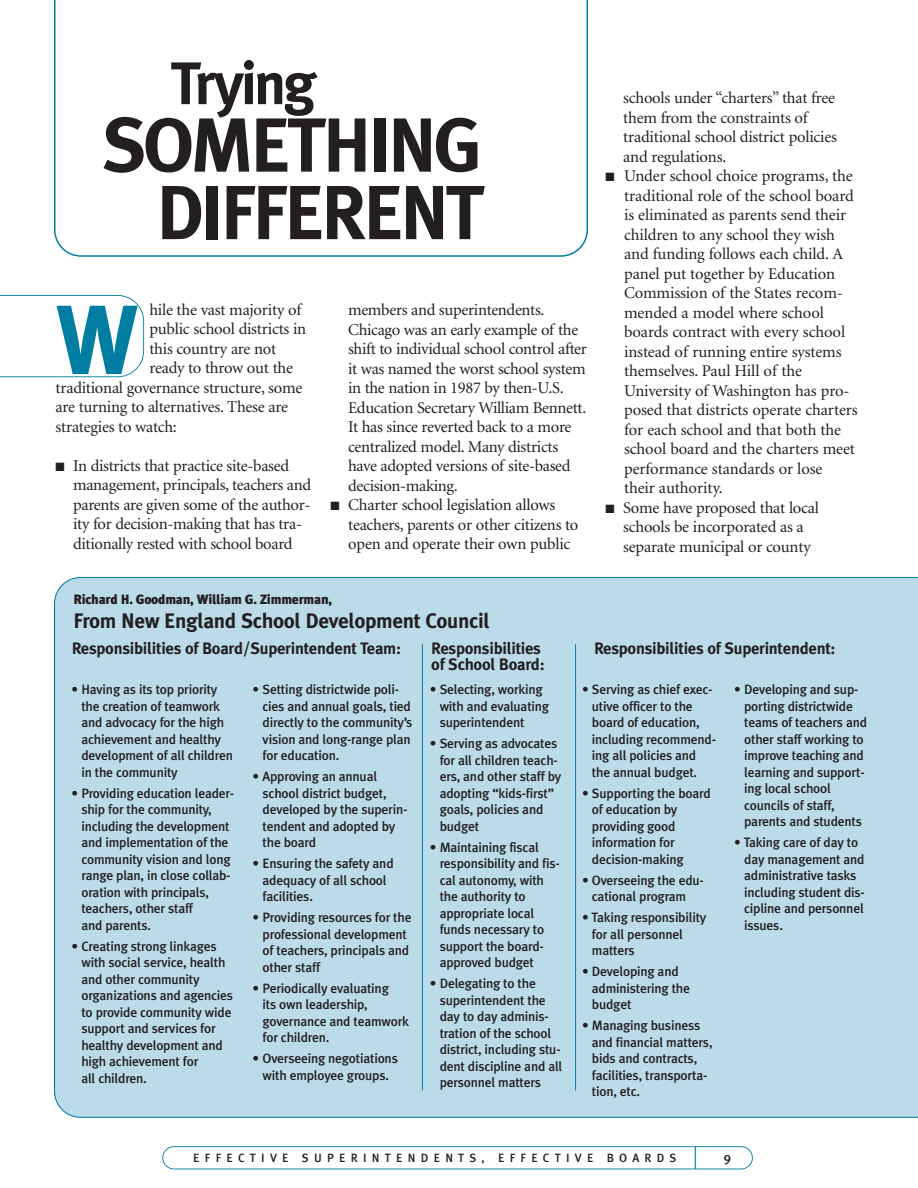
<style>
.page{position:relative;width:918px;height:1188px;background:#fff}
.page>*{position:absolute;margin:0;border:0;box-sizing:border-box;transform-origin:0 0}
.t1{font:700 97.5px "Meta Plus";color:#007ea2}
.t2{font:700 76.5px/67.5px "Meta Plus";letter-spacing:-.055em;color:#231f20;text-align:right}
.t3{font:700 60px "Meta Plus";letter-spacing:-.055em;color:#231f20}
.t4{font:700 21px "Meta Plus";letter-spacing:-.015em;color:#231f20}
.t5{font:16.5px/19.5px "Minion";letter-spacing:-.015em;color:#231f20}
.t6{font:700 16.5px/16.5px "Meta Plus";letter-spacing:-.015em;color:#231f20}
.t7{font:500 13.5px/16.5px "Meta Plus";letter-spacing:-.015em;color:#231f20}
.t8{font:900 13.5px "Meta Plus";letter-spacing:-.015em;color:#231f20}
.t9{font:500 12px "Meta Plus";letter-spacing:.435em;color:#231f20}
</style>
<div class="page">
<div style="left:54px;top:577px;width:864px;height:541px;background:#bbdbe9"></div>
<svg style="left:162px;top:1146px;width:591px;height:23px"></svg>
<hr style="left:422px;top:644px;width:1px;height:446px;background:#007ea2">
<hr style="left:575px;top:644px;width:1px;height:446px;background:#007ea2">
<svg style="left:54px;top:0;width:534px;height:257px"></svg>
<svg style="left:0;top:295px;width:144px;height:82px"></svg>
<h3 class="t3" style="left:170px;top:63px;width:147px">Trying</h3>
<h2 class="t2" style="left:102px;top:120px;width:384px">SOMETHING<br>DIFFERENT</h2>
<h1 class="t1" style="left:56px;top:307px;width:85px">W</h1>
<p class="t5" style="left:149px;top:301px;width:153px">hile the vast majority of</p>
<p class="t5" style="left:149px;top:321px;width:158px">public school districts in</p>
<p class="t5" style="left:149px;top:340px;width:128px">this country are not</p>
<p class="t5" style="left:149px;top:360px;width:145px">ready to throw out the</p>
<p class="t5" style="left:55px;top:379px;width:248px">traditional governance structure, some</p>
<p class="t5" style="left:55px;top:399px;width:234px">are turning to alternatives. These are</p>
<p class="t5" style="left:55px;top:418px;width:123px">strategies to watch:</p>
<p class="t5" style="left:73px;top:457px;width:240px;text-indent:-18px">■ In districts that practice site-based management, principals, teachers and parents are given some of the author&shy;ity for decision-making that has tra&shy;ditionally rested with school board</p>
<p class="t5" style="left:348px;top:302px;width:240px">members and superintendents.<br>Chicago was an early example of the shift to individual school control after it was named the worst school system in the nation in 1987 by then-U.S.<br>Education Secretary William Bennett.<br>It has since reverted back to a more centralized model. Many districts have adopted versions of site-based decision-making.</p>
<p class="t5" style="left:348px;top:497px;width:232px;text-indent:-18px">■ Charter school legislation allows teachers, parents or other citizens to open and operate their own public</p>
<p class="t8" style="left:74px;top:595px;width:260px">Richard H. Goodman, William G. Zimmerman,</p>
<h3 class="t4" style="left:74px;top:614px;width:418px">From New England School Development Council</h3>
<p class="t5" style="left:623px;top:90px;width:215px">schools under “charters” that free them from the constraints of traditional school district policies and regulations.</p>
<p class="t5" style="left:624px;top:168px;width:235px;text-indent:-19px">■ Under school choice programs, the traditional role of the school board is eliminated as parents send their children to any school they wish and funding follows each child. A panel put together by Education<br>Commission of the States recom&shy;mended a model where school boards contract with every school instead of running entire systems themselves. Paul Hill of the<br>University of Washington has pro&shy;posed that districts operate charters for each school and that both the school board and the charters meet performance standards or lose<br>their authority.</p>
<p class="t5" style="left:606px;top:499px;width:215px;text-align:center">■ Some have proposed that local schools be incorporated as a separate municipal or county</p>
<p class="t6" style="left:72px;top:641px;width:331px">Responsibilities of Board/Superintendent Team:</p>
<p class="t6" style="left:594px;top:641px;width:243px">Responsibilities of Superintendent:</p>
<p class="t6" style="left:431px;top:641px;width:115px">Responsibilities of School Board:</p>
<p class="t7" style="left:81px;top:683px;width:153px;text-indent:-10px">• Having as its top priority the creation of teamwork and advocacy for the high achievement and healthy development of all children in the community</p>
<p class="t7" style="left:81px;top:786px;width:154px;text-indent:-10px">• Providing education leader&shy;ship for the community, including the development and implementation of the community vision and long range plan, in close collab&shy;oration with principals, teachers, other staff<br>and parents.</p>
<p class="t7" style="left:81px;top:939px;width:153px;text-indent:-10px">• Creating strong linkages with social service, health and other community organizations and agencies to provide community wide support and services for healthy development and high achievement for<br>all children.</p>
<p class="t7" style="left:263px;top:683px;width:151px;text-indent:-10px">• Setting districtwide poli&shy;cies and annual goals, tied directly to the community’s vision and long-range plan for education.</p>
<p class="t7" style="left:263px;top:770px;width:146px;text-indent:-10px">• Approving an annual school district budget, developed by the superin&shy;tendent and adopted by the board</p>
<p class="t7" style="left:263px;top:857px;width:133px;text-indent:-10px">• Ensuring the safety and adequacy of all school facilities.</p>
<p class="t7" style="left:263px;top:911px;width:151px;text-indent:-10px">• Providing resources for the professional development of teachers, principals and other staff</p>
<p class="t7" style="left:263px;top:981px;width:148px;text-indent:-10px">• Periodically evaluating<br>its own leadership, governance and teamwork for children.</p>
<p class="t7" style="left:253px;top:1052px;width:147px;text-align:center">• Overseeing negotiations with employee groups.</p>
<p class="t7" style="left:440px;top:683px;width:111px;text-indent:-10px">• Selecting, working with and evaluating superintendent</p>
<p class="t7" style="left:440px;top:737px;width:123px;text-indent:-10px">• Serving as advocates for all children teach&shy;ers, and other staff by adopting “kids-first” goals, policies and budget</p>
<p class="t7" style="left:440px;top:840px;width:122px;text-indent:-10px">• Maintaining fiscal responsibility and fis&shy;cal autonomy, with the authority to appropriate local funds necessary to support the board&shy;approved budget</p>
<p class="t7" style="left:440px;top:977px;width:124px;text-indent:-10px">• Delegating to the superintendent the day to day adminis&shy;tration of the school district, including stu&shy;dent discipline and all personnel matters</p>
<p class="t7" style="left:592px;top:683px;width:126px;text-indent:-10px">• Serving as chief exec&shy;utive officer to the board of education, including recommend&shy;ing all policies and the annual budget.</p>
<p class="t7" style="left:592px;top:786px;width:121px;text-indent:-10px">• Supporting the board of education by providing good information for decision-making</p>
<p class="t7" style="left:582px;top:873px;width:124px;text-align:center">• Overseeing the edu&shy;cational program</p>
<p class="t7" style="left:592px;top:911px;width:116px;text-indent:-10px">• Taking responsibility for all personnel matters</p>
<p class="t7" style="left:592px;top:965px;width:100px;text-indent:-10px">• Developing and administering the budget</p>
<p class="t7" style="left:592px;top:1019px;width:122px;text-indent:-10px">• Managing business and financial matters, bids and contracts, facilities, transporta&shy;tion, etc.</p>
<p class="t7" style="left:744px;top:683px;width:124px;text-indent:-10px">• Developing and sup&shy;porting districtwide teams of teachers and other staff working to improve teaching and learning and support&shy;ing local school councils of staff, parents and students</p>
<p class="t7" style="left:744px;top:836px;width:122px;text-indent:-10px">• Taking care of day to day management and administrative tasks including student dis&shy;cipline and personnel issues.</p>
<p class="t9" style="left:193px;top:1153px;width:485px">EFFECTIVE SUPERINTENDENTS, EFFECTIVE BOARDS</p>
<p class="t7" style="left:724px;top:1150px;width:9px">9</p>
</div>
